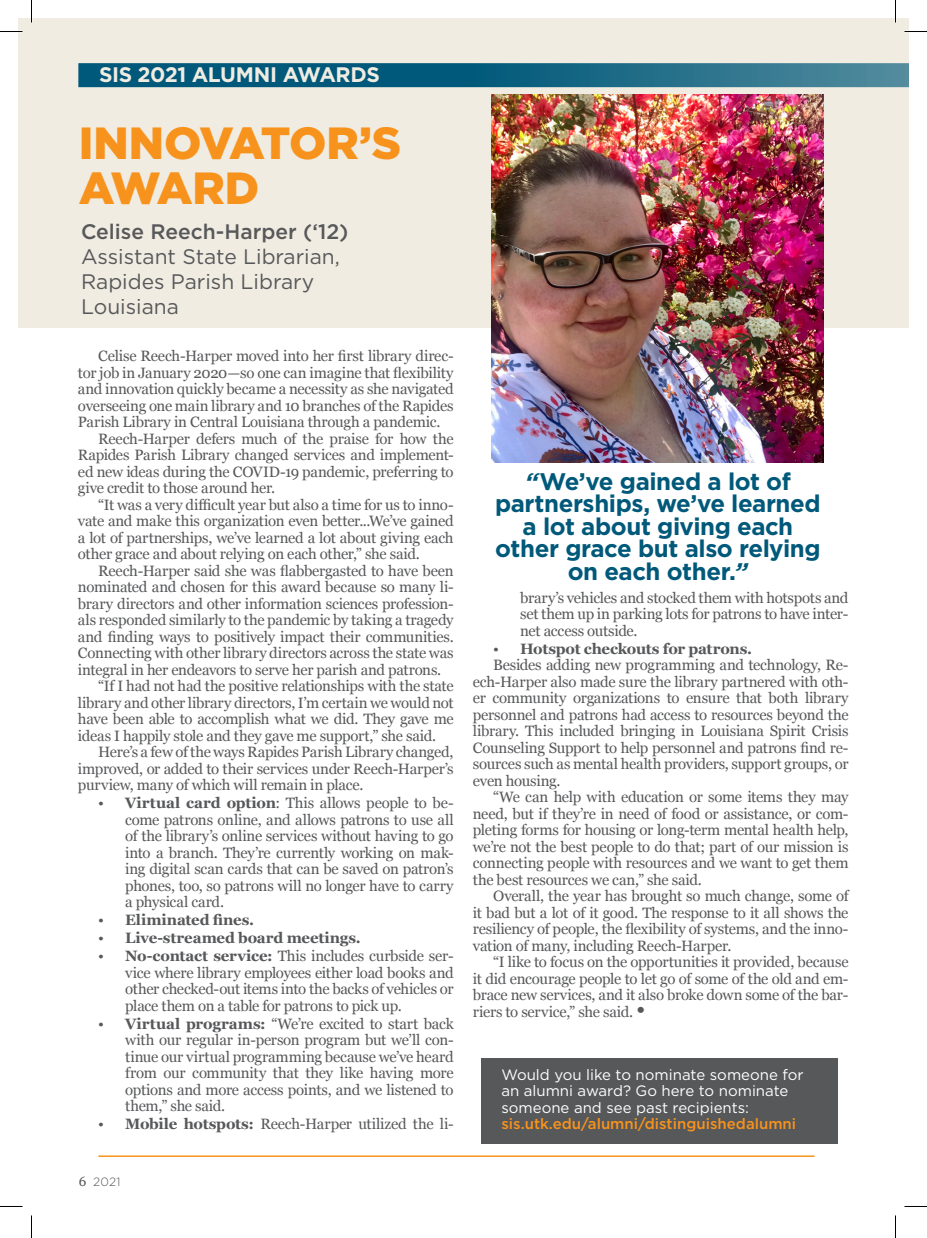
<style>
.page{position:relative;width:927px;height:1238px;background:#fff}
.page>*{position:absolute;margin:0;border:0;box-sizing:border-box;transform-origin:0 0}
.subhead{font:900 45px/45px "Gotham";letter-spacing:-.015em;color:#f7931d}
.Spark_Body_Copy{font:700 24px/22.5px "Gotham";letter-spacing:-.02em;color:#00597a;text-align:center}
.Body_Copy-No_Indent{font:21px "Gotham";color:#57585a}
.Body_Copy-No_Indent-2{font:500 21px "Gotham";color:#57585a}
.Body_Copy{font:700 21px "Gotham";letter-spacing:-.02em;color:#f1ece2}
.Spark_Body_Copy-2{font:15px/16.5px "Georgia";letter-spacing:-.015em;color:#57585a;text-align:justify}
.subhead-2{font:15px/16.5px "Gotham";color:#fff}
.t1{font:700 15px "Georgia";letter-spacing:-.01em;color:#57585a}
.subhead-3{font:500 15px "Gotham";color:#f7931d}
.t2{font:300 12px "Gotham";color:#57585a}
.s1{font-weight:700}
.s2{font-weight:400}
.s3{font-family:"Georgia";font-weight:400;font-size:13.5px}
.s4{font-style:italic}
.s5{font-size:24px}
</style>
<div class="page">
<div style="left:18px;top:18px;width:891px;height:309px;background:#f1ece2"></div>
<hr style="left:98px;top:1155px;width:716px;height:1px;background:#f7931d">
<img style="left:492px;top:95px;width:332px;height:367px">
<div style="left:482px;top:1058px;width:356px;height:85px;background:#57585a"></div>
<svg style="left:78px;top:63px;width:831px;height:24px;fill:#085e7d"></svg>
<svg style="left:0;top:31px;width:22px;height:1px"></svg>
<svg style="left:904px;top:31px;width:23px;height:1px"></svg>
<svg style="left:0;top:1206px;width:22px;height:1px"></svg>
<svg style="left:904px;top:1206px;width:23px;height:1px"></svg>
<svg style="left:31px;top:0;width:1px;height:22px"></svg>
<svg style="left:31px;top:1215px;width:1px;height:23px"></svg>
<svg style="left:895px;top:0;width:1px;height:22px"></svg>
<svg style="left:895px;top:1215px;width:1px;height:23px"></svg>
<p class="Body_Copy" style="left:99px;top:62px;width:282px">SIS 2021 ALUMNI AWARDS</p>
<p class="subhead" style="left:79px;top:120px;width:324px">INNOVATOR’S<br>AWARD</p>
<p class="Body_Copy-No_Indent-2" style="left:81px;top:218px;width:269px">Celise Reech-Harper (‘12)</p>
<p class="Body_Copy-No_Indent" style="left:81px;top:244px;width:261px">Assistant State Librarian,</p>
<p class="Body_Copy-No_Indent" style="left:81px;top:269px;width:235px">Rapides Parish Library</p>
<p class="Body_Copy-No_Indent" style="left:81px;top:294px;width:100px">Louisiana</p>
<p class="Spark_Body_Copy-2" style="left:78px;top:347px;width:377px;text-indent:20px">Celise Reech-Harper moved into her first library direc&shy;tor job in January 2020—so one can imagine that flexibility and innovation quickly became a necessity as she navigated overseeing one main library and 10 branches of the Rapides Parish Library in Central Louisiana through a pandemic.</p>
<p class="Spark_Body_Copy-2" style="left:78px;top:429px;width:377px;text-indent:20px">Reech-Harper defers much of the praise for how the Rapides Parish Library changed services and implement&shy;ed new ideas during the COVID-19 pandemic, preferring to give credit to those around her.</p>
<p class="Spark_Body_Copy-2" style="left:78px;top:495px;width:377px;text-indent:20px">“It was a very difficult year but also a time for us to inno&shy;vate and make this organization even better...We’ve gained a lot of partnerships, we’ve learned a lot about giving each other grace and about relying on each other,” she said.</p>
<p class="Spark_Body_Copy-2" style="left:78px;top:561px;width:377px;text-indent:20px">Reech-Harper said she was flabbergasted to have been nominated and chosen for this award because so many li&shy;brary directors and other information sciences profession&shy;als responded similarly to the pandemic by taking a tragedy and finding ways to positively impact their communities.<br>Connecting with other library directors across the state was integral in her endeavors to serve her parish and patrons.</p>
<p class="Spark_Body_Copy-2" style="left:78px;top:677px;width:377px;text-indent:20px">“If I had not had the positive relationships with the state library and other library directors, I’m certain we would not have been able to accomplish what we did. They gave me ideas I happily stole and they gave me support,” she said.</p>
<p class="Spark_Body_Copy-2" style="left:78px;top:743px;width:377px;text-indent:20px">Here’s a few of the ways Rapides Parish Library changed, improved, or added to their services under Reech-Harper’s purview, many of which will remain in place.</p>
<p class="Spark_Body_Copy-2" style="left:125px;top:794px;width:330px;text-indent:-27px">• <span class="s1">Virtual card option</span>: This allows people to be&shy;come patrons online, and allows patrons to use all of the library’s online services without having to go into a branch. They’re currently working on mak&shy;ing digital scan cards that can be saved on patron’s phones, too, so patrons will no longer have to carry a physical card.</p>
<p class="t1" style="left:98px;top:908px;width:157px"><span class="s2">•</span> Eliminated fines.</p>
<p class="t1" style="left:98px;top:926px;width:264px"><span class="s2">•</span> Live-streamed board meetings.</p>
<p class="Spark_Body_Copy-2" style="left:125px;top:947px;width:330px;text-indent:-27px">• <span class="s1">No-contact service:</span> This includes curbside ser&shy;vice where library employees either load books and other checked-out items into the backs of vehicles or place them on a table for patrons to pick up.</p>
<p class="Spark_Body_Copy-2" style="left:125px;top:1014px;width:330px;text-indent:-27px">• <span class="s1">Virtual programs:</span> “We’re excited to start back with our regular in-person program but we’ll con&shy;tinue our virtual programming because we’ve heard from our community that they like having more options and more access points, and we listened to them,” she said.</p>
<p class="Spark_Body_Copy-2" style="left:98px;top:1115px;width:357px">• <span class="s1">Mobile hotspots:</span> Reech-Harper utilized the li-</p>
<p class="t2" style="left:79px;top:1173px;width:43px"><span class="s3">6</span> 2021</p>
<p class="Spark_Body_Copy" style="left:525px;top:470px;width:267px"><span class="s4">“</span>We’ve gained a lot of</p>
<p class="Spark_Body_Copy" style="left:495px;top:492px;width:327px">partnerships, we’ve learned a lot about giving each</p>
<p class="Spark_Body_Copy" style="left:495px;top:537px;width:327px">other grace but also relying on each other.<span class="s4">”</span></p>
<p class="Spark_Body_Copy-2" style="left:520px;top:588px;width:330px">brary’s vehicles and stocked them with hotspots and set them up in parking lots for patrons to have inter&shy;net access outside.</p>
<p class="t1" style="left:493px;top:637px;width:261px"><span class="s2">•</span> Hotspot checkouts for patrons.</p>
<p class="Spark_Body_Copy-2" style="left:473px;top:656px;width:377px;text-indent:20px">Besides adding new programming and technology, Re&shy;ech-Harper also made sure the library partnered with oth&shy;er community organizations to ensure that both library personnel and patrons had access to resources beyond the library. This included bringing in Louisiana Spirit Crisis Counseling Support to help personnel and patrons find re&shy;sources such as mental health providers, support groups, or even housing.</p>
<p class="Spark_Body_Copy-2" style="left:473px;top:788px;width:377px;text-indent:20px">“We can help with education or some items they may need, but if they’re in need of food or assistance, or com&shy;pleting forms for housing or long-term mental health help, we’re not the best people to do that; part of our mission is connecting people with resources and we want to get them the best resources we can,” she said.</p>
<p class="Spark_Body_Copy-2" style="left:473px;top:887px;width:377px;text-indent:20px">Overall, the year has brought so much change, some of it bad but a lot of it good. The response to it all shows the resiliency of people, the flexibility of systems, and the inno&shy;vation of many, including Reech-Harper.</p>
<p class="Spark_Body_Copy-2" style="left:473px;top:953px;width:377px;text-indent:20px">“I like to focus on the opportunities it provided, because it did encourage people to let go of some of the old and em&shy;brace new services, and it also broke down some of the bar&shy;riers to service,” she said. <span class="s5">•</span></p>
<p class="subhead-2" style="left:501px;top:1066px;width:304px">Would you like to nominate someone for an alumni award? Go here to nominate someone and see past recipients:</p>
<p class="subhead-3" style="left:501px;top:1115px;width:296px">sis.utk.edu/alumni/distinguishedalumni</p>
</div>
